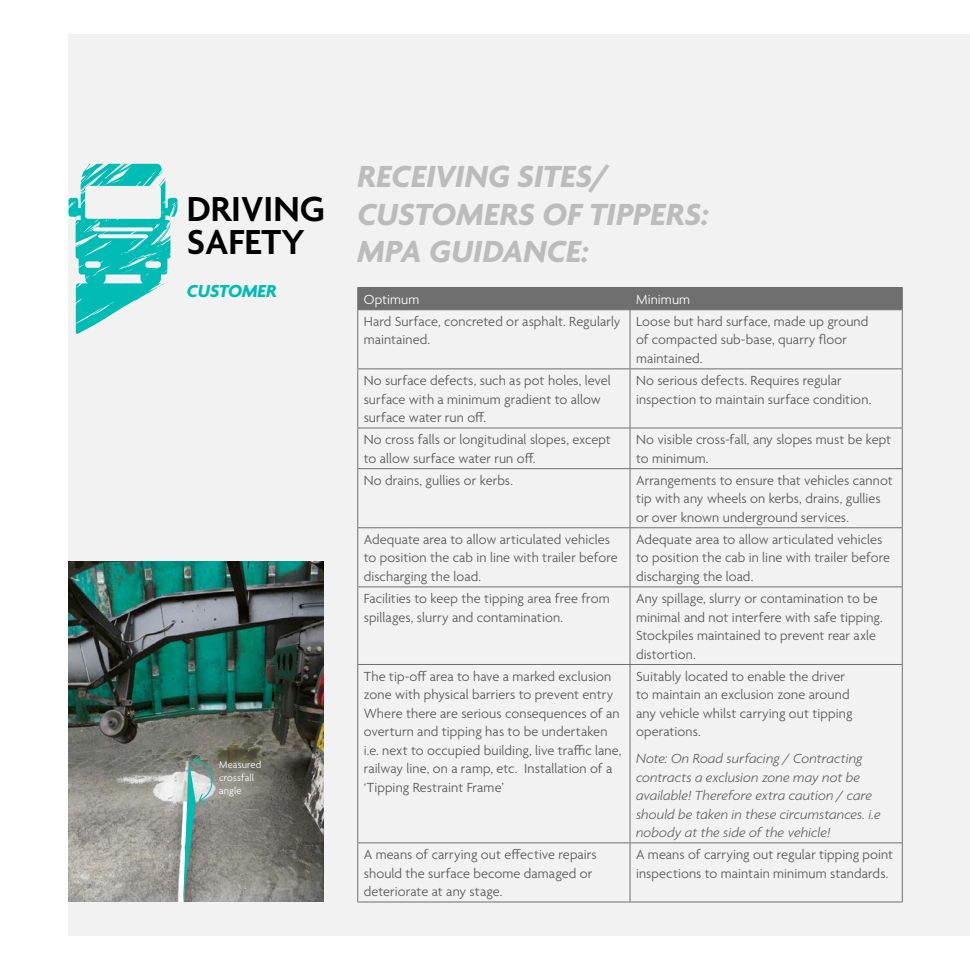
<style>
.page{position:relative;width:970px;height:970px;background:#fff}
.page>*{position:absolute;margin:0;border:0;box-sizing:border-box;transform-origin:0 0}
.t1{font:600 37.5px/33.3px "Agenda";color:#000}
.t2{font:italic 700 33px/37.5px "Agenda";color:#bcbcbc}
.t3{font:italic 700 18.75px "Agenda";color:#00bcb4}
.t4{font:300 14.25px/18.5px "Agenda";letter-spacing:.005em;color:#575756}
.t5{font:italic 300 14.25px/18.5px "Agenda";letter-spacing:.005em;color:#575756}
.t6{font:300 14.25px "Agenda";letter-spacing:.01em;color:#fff}
.t7{font:300 10.5px/13px "Agenda";letter-spacing:.015em;color:#fff}
</style>
<div class="page">
<div style="left:68px;top:34px;width:901px;height:901px;background:#f2f2f2"></div>
<div style="left:357px;top:287px;width:545px;height:22px;background:#706f6f"></div>
<hr style="left:357px;top:309px;width:273px;height:1px;background:#706f6f">
<hr style="left:357px;top:310px;width:1px;height:58px;background:#706f6f">
<hr style="left:630px;top:309px;width:272px;height:1px;background:#706f6f">
<hr style="left:629px;top:310px;width:1px;height:58px;background:#706f6f">
<hr style="left:901px;top:310px;width:1px;height:58px;background:#706f6f">
<hr style="left:357px;top:368px;width:273px;height:1px;background:#706f6f">
<hr style="left:357px;top:369px;width:1px;height:58px;background:#706f6f">
<hr style="left:630px;top:368px;width:272px;height:1px;background:#706f6f">
<hr style="left:629px;top:369px;width:1px;height:58px;background:#706f6f">
<hr style="left:901px;top:369px;width:1px;height:58px;background:#706f6f">
<hr style="left:357px;top:427px;width:273px;height:1px;background:#706f6f">
<hr style="left:357px;top:428px;width:1px;height:40px;background:#706f6f">
<hr style="left:630px;top:427px;width:272px;height:1px;background:#706f6f">
<hr style="left:629px;top:428px;width:1px;height:40px;background:#706f6f">
<hr style="left:901px;top:428px;width:1px;height:40px;background:#706f6f">
<hr style="left:357px;top:468px;width:273px;height:1px;background:#706f6f">
<hr style="left:357px;top:469px;width:1px;height:58px;background:#706f6f">
<hr style="left:630px;top:468px;width:272px;height:1px;background:#706f6f">
<hr style="left:629px;top:469px;width:1px;height:58px;background:#706f6f">
<hr style="left:901px;top:469px;width:1px;height:58px;background:#706f6f">
<hr style="left:357px;top:527px;width:273px;height:1px;background:#706f6f">
<hr style="left:357px;top:528px;width:1px;height:58px;background:#706f6f">
<hr style="left:630px;top:527px;width:272px;height:1px;background:#706f6f">
<hr style="left:629px;top:528px;width:1px;height:58px;background:#706f6f">
<hr style="left:901px;top:528px;width:1px;height:58px;background:#706f6f">
<hr style="left:357px;top:586px;width:273px;height:1px;background:#706f6f">
<hr style="left:357px;top:587px;width:1px;height:77px;background:#706f6f">
<hr style="left:630px;top:586px;width:272px;height:1px;background:#706f6f">
<hr style="left:629px;top:587px;width:1px;height:77px;background:#706f6f">
<hr style="left:901px;top:587px;width:1px;height:77px;background:#706f6f">
<hr style="left:357px;top:664px;width:273px;height:1px;background:#706f6f">
<hr style="left:357px;top:664px;width:1px;height:178px;background:#706f6f">
<hr style="left:630px;top:664px;width:272px;height:1px;background:#706f6f">
<hr style="left:629px;top:664px;width:1px;height:178px;background:#706f6f">
<hr style="left:901px;top:664px;width:1px;height:178px;background:#706f6f">
<hr style="left:357px;top:842px;width:273px;height:1px;background:#706f6f">
<hr style="left:357px;top:843px;width:1px;height:58px;background:#706f6f">
<hr style="left:630px;top:842px;width:272px;height:1px;background:#706f6f">
<hr style="left:629px;top:843px;width:1px;height:58px;background:#706f6f">
<hr style="left:901px;top:843px;width:1px;height:58px;background:#706f6f">
<hr style="left:357px;top:901px;width:273px;height:1px;background:#706f6f">
<hr style="left:630px;top:901px;width:272px;height:1px;background:#706f6f">
<svg style="left:69px;top:164px;width:108px;height:170px"></svg>
<img style="left:68px;top:561px;width:255px;height:340px">
<svg style="left:183px;top:754px;width:30px;height:147px"></svg>
<h1 class="t1" style="left:187px;top:195px;width:140px">DRIVING<br>SAFETY</h1>
<h3 class="t3" style="left:187px;top:281px;width:91px">CUSTOMER</h3>
<p class="t7" style="left:219px;top:759px;width:44px">Measured crossfall angle</p>
<h2 class="t2" style="left:357px;top:160px;width:353px">RECEIVING SITES/<br>CUSTOMERS OF TIPPERS:<br>MPA GUIDANCE:</h2>
<p class="t6" style="left:364px;top:291px;width:57px">Optimum</p>
<p class="t6" style="left:636px;top:291px;width:56px">Minimum</p>
<p class="t4" style="left:364px;top:313px;width:258px">Hard Surface, concreted or asphalt. Regularly maintained.</p>
<p class="t4" style="left:636px;top:313px;width:234px">Loose but hard surface, made up ground of compacted sub-base, quarry floor maintained.</p>
<p class="t4" style="left:364px;top:372px;width:249px">No surface defects, such as pot holes, level surface with a minimum gradient to allow surface water run off.</p>
<p class="t4" style="left:636px;top:372px;width:237px">No serious defects. Requires regular inspection to maintain surface condition.</p>
<p class="t4" style="left:364px;top:431px;width:248px">No cross falls or longitudinal slopes, except to allow surface water run off.</p>
<p class="t4" style="left:636px;top:431px;width:257px">No visible cross-fall, any slopes must be kept to minimum.</p>
<p class="t4" style="left:364px;top:472px;width:151px">No drains, gullies or kerbs.</p>
<p class="t4" style="left:636px;top:472px;width:258px">Arrangements to ensure that vehicles cannot tip with any wheels on kerbs, drains, gullies or over known underground services.</p>
<p class="t4" style="left:364px;top:531px;width:255px">Adequate area to allow articulated vehicles to position the cab in line with trailer before discharging the load.</p>
<p class="t4" style="left:636px;top:531px;width:255px">Adequate area to allow articulated vehicles to position the cab in line with trailer before discharging the load.</p>
<p class="t4" style="left:364px;top:590px;width:247px">Facilities to keep the tipping area free from spillages, slurry and contamination.</p>
<p class="t4" style="left:636px;top:590px;width:248px">Any spillage, slurry or contamination to be minimal and not interfere with safe tipping.<br>Stockpiles maintained to prevent rear axle distortion.</p>
<p class="t4" style="left:364px;top:667px;width:259px">The tip-off area to have a marked exclusion zone with physical barriers to prevent entry Where there are serious consequences of an overturn and tipping has to be undertaken i.e. next to occupied building, live traffic lane, railway line, on a ramp, etc. Installation of a ‘Tipping Restraint Frame’</p>
<p class="t4" style="left:636px;top:667px;width:218px">Suitably located to enable the driver to maintain an exclusion zone around any vehicle whilst carrying out tipping operations.</p>
<p class="t5" style="left:636px;top:749px;width:246px">Note: On Road surfacing / Contracting contracts a exclusion zone may not be available! Therefore extra caution / care should be taken in these circumstances. i.e nobody at the side of the vehicle!</p>
<p class="t4" style="left:364px;top:846px;width:234px">A means of carrying out effective repairs should the surface become damaged or deteriorate at any stage.</p>
<p class="t4" style="left:636px;top:846px;width:259px">A means of carrying out regular tipping point inspections to maintain minimum standards.</p>
</div>
